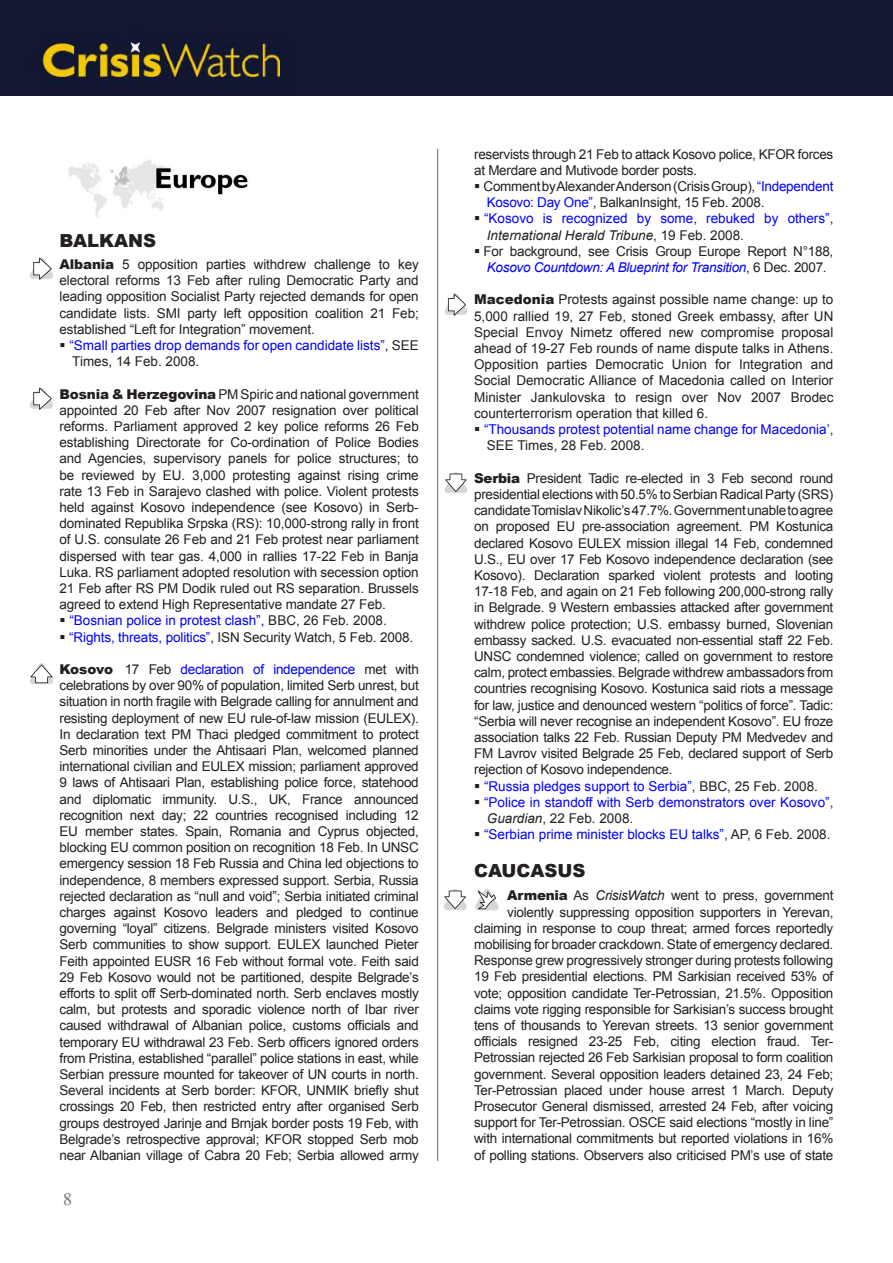
<style>
.page{position:relative;width:893px;height:1263px;background:#fff}
.page>*{position:absolute;margin:0;border:0;box-sizing:border-box;transform-origin:0 0}
.ICG_Region_a{font:900 18px "Arial";color:#231f20}
.t1{font:18px "Times";color:#757679}
.Country_body{font:13.5px/16.2px "Arial";letter-spacing:-.02em;color:#231f20;text-align:justify}
.Bullets_new{font:13.5px/16.2px "Arial";color:#00f}
.Bullets_new-2{font:13.5px/16.2px "Arial";letter-spacing:-.02em;color:#231f20}
.s1{font-weight:900}
.s2{color:#231f20}
.s3{color:#00f}
.s4{font-style:italic;color:#231f20}
.s5{font-style:italic;color:#00f}
.s6{font-style:italic}
</style>
<div class="page">
<img style="left:0;top:0;width:893px;height:96px">
<hr style="left:437px;top:149px;width:1px;height:1012px;background:#757679">
<img style="left:68px;top:159px;width:180px;height:58px">
<img style="left:30px;top:257px;width:23px;height:23px">
<img style="left:30px;top:387px;width:23px;height:23px">
<img style="left:30px;top:663px;width:23px;height:21px">
<img style="left:444px;top:293px;width:23px;height:23px">
<img style="left:444px;top:472px;width:23px;height:21px">
<img style="left:444px;top:889px;width:55px;height:22px">
<p class="ICG_Region_a" style="left:60px;top:228px;width:98px">BALKANS</p>
<p class="Country_body" style="left:60px;top:256px;width:361px"><span class="s1">Albania</span> 5 opposition parties withdrew challenge to key electoral reforms 13 Feb after ruling Democratic Party and leading opposition Socialist Party rejected demands for open candidate lists. SMI party left opposition coalition 21 Feb; established “Left for Integration” movement.</p>
<p class="Bullets_new" style="left:69px;top:337px;width:351px">“Small parties drop demands for open candidate lists”<span class="s2">, SEE<br>Times, 14 Feb. 2008.</span></p>
<p class="Country_body" style="left:60px;top:386px;width:361px"><span class="s1">Bosnia &amp; Herzegovina</span> PM Spiric and national government appointed 20 Feb after Nov 2007 resignation over political reforms. Parliament approved 2 key police reforms 26 Feb establishing Directorate for Co-ordination of Police Bodies and Agencies, supervisory panels for police structures; to be reviewed by EU. 3,000 protesting against rising crime rate 13 Feb in Sarajevo clashed with police. Violent protests held against Kosovo independence (see Kosovo) in Serb&shy;dominated Republika Srpska (RS): 10,000-strong rally in front of U.S. consulate 26 Feb and 21 Feb protest near parliament dispersed with tear gas. 4,000 in rallies 17-22 Feb in Banja Luka. RS parliament adopted resolution with secession option 21 Feb after RS PM Dodik ruled out RS separation. Brussels agreed to extend High Representative mandate 27 Feb.</p>
<p class="Bullets_new" style="left:69px;top:613px;width:319px">“Bosnian police in protest clash”, <span class="s2">BBC, 26 Feb. 2008.</span></p>
<p class="Bullets_new-2" style="left:69px;top:629px;width:346px"><span class="s3">“Rights, threats, politics”</span>, ISN Security Watch, 5 Feb. 2008.</p>
<p class="Country_body" style="left:60px;top:661px;width:361px"><span class="s1">Kosovo</span> 17 Feb <span class="s3">declaration of independence</span> met with celebrations by over 90% of population, limited Serb unrest, but situation in north fragile with Belgrade calling for annulment and resisting deployment of new EU rule-of-law mission (EULEX).<br>In declaration text PM Thaci pledged commitment to protect Serb minorities under the Ahtisaari Plan, welcomed planned international civilian and EULEX mission; parliament approved 9 laws of Ahtisaari Plan, establishing police force, statehood and diplomatic immunity. U.S., UK, France announced recognition next day; 22 countries recognised including 12<br>EU member states. Spain, Romania and Cyprus objected, blocking EU common position on recognition 18 Feb. In UNSC emergency session 18 Feb Russia and China led objections to independence, 8 members expressed support. Serbia, Russia rejected declaration as “null and void”; Serbia initiated criminal charges against Kosovo leaders and pledged to continue governing “loyal” citizens. Belgrade ministers visited Kosovo Serb communities to show support. EULEX launched Pieter Feith appointed EUSR 16 Feb without formal vote. Feith said 29 Feb Kosovo would not be partitioned, despite Belgrade’s efforts to split off Serb-dominated north. Serb enclaves mostly calm, but protests and sporadic violence north of Ibar river caused withdrawal of Albanian police, customs officials and temporary EU withdrawal 23 Feb. Serb officers ignored orders from Pristina, established “parallel” police stations in east, while Serbian pressure mounted for takeover of UN courts in north.<br>Several incidents at Serb border: KFOR, UNMIK briefly shut crossings 20 Feb, then restricted entry after organised Serb groups destroyed Jarinje and Brnjak border posts 19 Feb, with Belgrade’s retrospective approval; KFOR stopped Serb mob near Albanian village of Cabra 20 Feb; Serbia allowed army</p>
<h1 class="t1" style="left:63px;top:1189px;width:10px">8</h1>
<p class="Country_body" style="left:474px;top:146px;width:361px">reservists through 21 Feb to attack Kosovo police, KFOR forces at Merdare and Mutivode border posts.</p>
<p class="Bullets_new-2" style="left:483px;top:178px;width:351px">Comment by Alexander Anderson (Crisis Group), <span class="s3">“Independent<br>Kosovo: Day One”</span>, BalkanInsight, 15 Feb. 2008.</p>
<p class="Bullets_new" style="left:484px;top:211px;width:351px">“Kosovo is recognized by some, rebuked by others”<span class="s2">,<br></span><span class="s4">International Herald Tribune</span><span class="s2">, 19 Feb. 2008.</span></p>
<p class="Bullets_new-2" style="left:483px;top:243px;width:351px">For background, see Crisis Group Europe Report N°188,<br><span class="s5">Kosovo Countdown: A Blueprint for Transition</span>, 6 Dec. 2007.</p>
<p class="Country_body" style="left:474px;top:292px;width:361px"><span class="s1">Macedonia</span> Protests against possible name change: up to 5,000 rallied 19, 27 Feb, stoned Greek embassy, after UN Special Envoy Nimetz offered new compromise proposal ahead of 19-27 Feb rounds of name dispute talks in Athens.<br>Opposition parties Democratic Union for Integration and Social Democratic Alliance of Macedonia called on Interior Minister Jankulovska to resign over Nov 2007 Brodec counterterrorism operation that killed 6.</p>
<p class="Bullets_new" style="left:484px;top:421px;width:351px">“Thousands protest potential name change for Macedonia’<span class="s2">,<br>SEE Times, 28 Feb. 2008.</span></p>
<p class="Country_body" style="left:474px;top:470px;width:361px"><span class="s1">Serbia</span> President Tadic re-elected in 3 Feb second round presidential elections with 50.5% to Serbian Radical Party (SRS) candidate Tomislav Nikolic’s 47.7%. Government unable to agree on proposed EU pre-association agreement. PM Kostunica declared Kosovo EULEX mission illegal 14 Feb, condemned U.S., EU over 17 Feb Kosovo independence declaration (see Kosovo). Declaration sparked violent protests and looting 17-18 Feb, and again on 21 Feb following 200,000-strong rally in Belgrade. 9 Western embassies attacked after government withdrew police protection; U.S. embassy burned, Slovenian embassy sacked. U.S. evacuated non-essential staff 22 Feb.<br>UNSC condemned violence; called on government to restore calm, protect embassies. Belgrade withdrew ambassadors from countries recognising Kosovo. Kostunica said riots a message for law, justice and denounced western “politics of force”. Tadic: “Serbia will never recognise an independent Kosovo”. EU froze association talks 22 Feb. Russian Deputy PM Medvedev and FM Lavrov visited Belgrade 25 Feb, declared support of Serb rejection of Kosovo independence.</p>
<p class="Bullets_new" style="left:484px;top:778px;width:335px">“Russia pledges support to Serbia”<span class="s2">, BBC, 25 Feb. 2008.</span></p>
<p class="Bullets_new" style="left:484px;top:794px;width:351px">“Police in standoff with Serb demonstrators over Kosovo”<span class="s2">,<br></span><span class="s4">Guardian</span><span class="s2">, 22 Feb. 2008.</span></p>
<p class="Bullets_new" style="left:484px;top:826px;width:348px">“Serbian prime minister blocks EU talks”<span class="s2">, AP, 6 Feb. 2008.</span></p>
<p class="ICG_Region_a" style="left:474px;top:857px;width:113px">CAUCASUS</p>
<p class="Country_body" style="left:474px;top:888px;width:361px;text-align:right"><span class="s1">Armenia</span> As <span class="s6">CrisisWatch</span> went to press, government violently suppressing opposition supporters in Yerevan, claiming in response to coup threat; armed forces reportedly mobilising for broader crackdown. State of emergency declared.<br>Response grew progressively stronger during protests following 19 Feb presidential elections. PM Sarkisian received 53% of vote; opposition candidate Ter-Petrossian, 21.5%. Opposition claims vote rigging responsible for Sarkisian’s success brought tens of thousands to Yerevan streets. 13 senior government officials resigned 23-25 Feb, citing election fraud. Ter-Petrossian rejected 26 Feb Sarkisian proposal to form coalition government. Several opposition leaders detained 23, 24 Feb; Ter-Petrossian placed under house arrest 1 March. Deputy Prosecutor General dismissed, arrested 24 Feb, after voicing support for Ter-Petrossian. OSCE said elections “mostly in line” with international commitments but reported violations in 16% of polling stations. Observers also criticised PM’s use of state</p>
</div>
